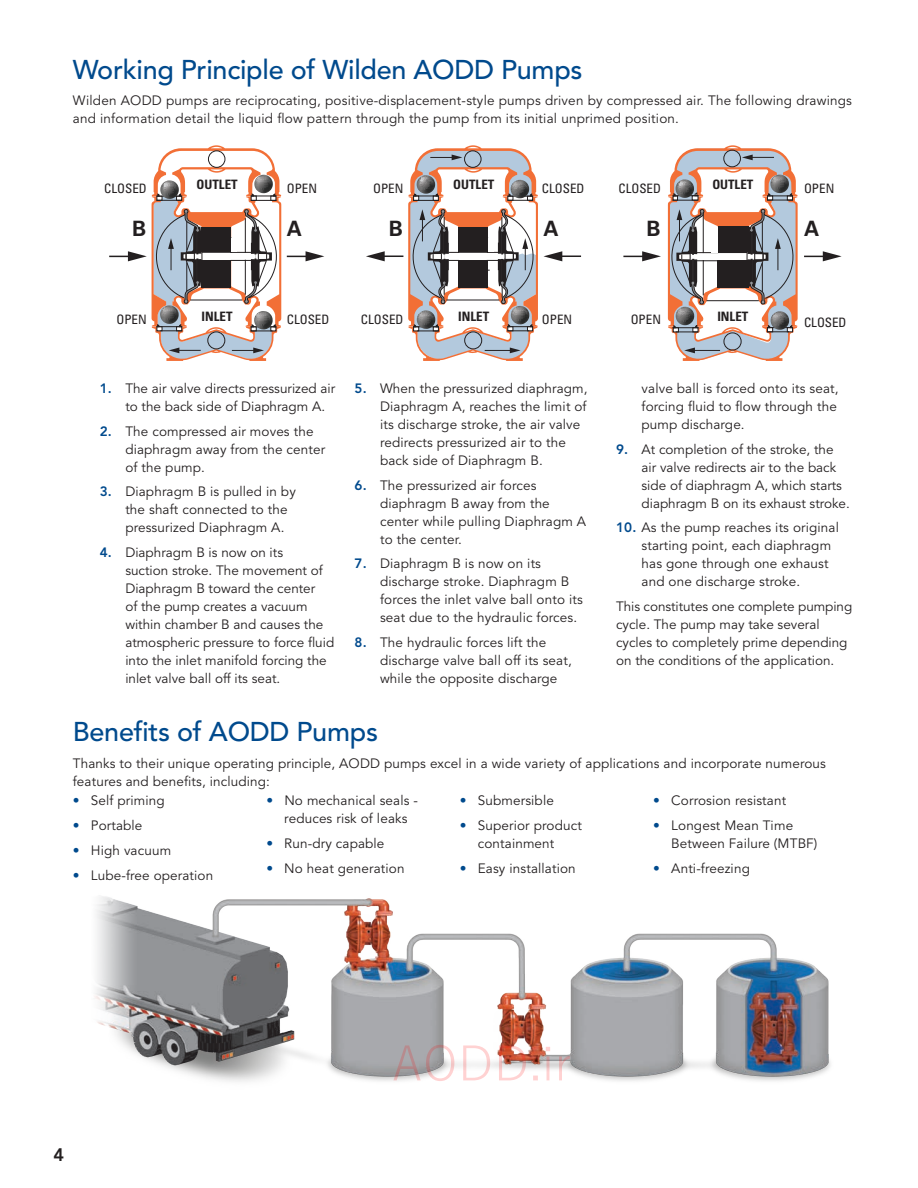
<style>
.page{position:relative;width:918px;height:1188px;background:#fff}
.page>*{position:absolute;margin:0;border:0;box-sizing:border-box;transform-origin:0 0}
.t1{font:500 27px "Avenir";letter-spacing:-.01em;color:#004a8d}
.t2{font:700 21.15px "Univers";color:#231f20}
.t3{font:800 18px "Avenir";color:#231f20}
.t4{font:13.5px/18px "Avenir";letter-spacing:.01em;color:#231f20}
.t5{font:condensed 12.9px "Univers";color:#231f20}
.t6{font:700 condensed 12.9px "Univers";color:#231f20}
.s1{font-weight:800;color:#004a8d}
.s2{color:#004a8d}
</style>
<div class="page">
<img style="left:94px;top:896px;width:737px;height:186px">
<svg style="left:109px;top:145px;width:215px;height:216px"></svg>
<svg style="left:366px;top:145px;width:215px;height:216px"></svg>
<svg style="left:623px;top:145px;width:219px;height:216px"></svg>
<svg style="left:393px;top:1045px;width:61px;height:36px"></svg>
<svg style="left:463px;top:1045px;width:27px;height:35px"></svg>
<svg style="left:499px;top:1045px;width:27px;height:35px"></svg>
<svg style="left:533px;top:1076px;width:5px;height:4px"></svg>
<svg style="left:546px;top:1047px;width:4px;height:33px"></svg>
<svg style="left:559px;top:1056px;width:11px;height:24px"></svg>
<h1 class="t1" style="left:73px;top:54px;width:511px">Working Principle of Wilden AODD Pumps</h1>
<p class="t4" style="left:73px;top:92px;width:781px">Wilden AODD pumps are reciprocating, positive-displacement-style pumps driven by compressed air. The following drawings and information detail the liquid flow pattern through the pump from its initial unprimed position.</p>
<p class="t5" style="left:101px;top:180px;width:44px">CLOSED</p>
<p class="t5" style="left:104px;top:180px;width:44px">CLOSED</p>
<p class="t6" style="left:193px;top:176px;width:43px">OUTLET</p>
<p class="t6" style="left:197px;top:176px;width:43px">OUTLET</p>
<p class="t5" style="left:283px;top:180px;width:32px">OPEN</p>
<p class="t5" style="left:287px;top:180px;width:32px">OPEN</p>
<p class="t5" style="left:373px;top:180px;width:32px">OPEN</p>
<p class="t5" style="left:376px;top:180px;width:32px">OPEN</p>
<p class="t6" style="left:453px;top:176px;width:43px">OUTLET</p>
<p class="t5" style="left:542px;top:180px;width:44px">CLOSED</p>
<p class="t6" style="left:456px;top:176px;width:43px">OUTLET</p>
<p class="t5" style="left:545px;top:180px;width:44px">CLOSED</p>
<p class="t6" style="left:712px;top:176px;width:43px">OUTLET</p>
<p class="t6" style="left:716px;top:176px;width:43px">OUTLET</p>
<p class="t5" style="left:618px;top:180px;width:44px">CLOSED</p>
<p class="t5" style="left:804px;top:180px;width:32px">OPEN</p>
<p class="t5" style="left:622px;top:180px;width:44px">CLOSED</p>
<p class="t5" style="left:808px;top:180px;width:32px">OPEN</p>
<h2 class="t2" style="left:129px;top:217px;width:16px">B</h2>
<h2 class="t2" style="left:283px;top:217px;width:17px">A</h2>
<h2 class="t2" style="left:132px;top:217px;width:16px">B</h2>
<h2 class="t2" style="left:287px;top:217px;width:17px">A</h2>
<h2 class="t2" style="left:388px;top:217px;width:16px">B</h2>
<h2 class="t2" style="left:543px;top:217px;width:17px">A</h2>
<h2 class="t2" style="left:392px;top:217px;width:16px">B</h2>
<h2 class="t2" style="left:547px;top:217px;width:17px">A</h2>
<h2 class="t2" style="left:646px;top:217px;width:16px">B</h2>
<h2 class="t2" style="left:804px;top:217px;width:17px">A</h2>
<h2 class="t2" style="left:650px;top:217px;width:16px">B</h2>
<h2 class="t2" style="left:808px;top:217px;width:17px">A</h2>
<p class="t6" style="left:198px;top:309px;width:32px">INLET</p>
<p class="t6" style="left:202px;top:309px;width:32px">INLET</p>
<p class="t5" style="left:113px;top:311px;width:32px">OPEN</p>
<p class="t5" style="left:283px;top:311px;width:44px">CLOSED</p>
<p class="t5" style="left:117px;top:311px;width:32px">OPEN</p>
<p class="t5" style="left:287px;top:311px;width:44px">CLOSED</p>
<p class="t6" style="left:458px;top:309px;width:32px">INLET</p>
<p class="t6" style="left:461px;top:309px;width:32px">INLET</p>
<p class="t5" style="left:360px;top:311px;width:44px">CLOSED</p>
<p class="t5" style="left:542px;top:311px;width:32px">OPEN</p>
<p class="t5" style="left:364px;top:311px;width:44px">CLOSED</p>
<p class="t5" style="left:545px;top:311px;width:32px">OPEN</p>
<p class="t5" style="left:631px;top:311px;width:32px">OPEN</p>
<p class="t6" style="left:717px;top:309px;width:32px">INLET</p>
<p class="t5" style="left:634px;top:311px;width:32px">OPEN</p>
<p class="t6" style="left:721px;top:309px;width:32px">INLET</p>
<p class="t5" style="left:804px;top:314px;width:44px">CLOSED</p>
<p class="t5" style="left:808px;top:314px;width:44px">CLOSED</p>
<p class="t4" style="left:125px;top:380px;width:211px;text-indent:-26px"><span class="s1">1.</span> The air valve directs pressurized air to the back side of Diaphragm A.</p>
<p class="t4" style="left:125px;top:422px;width:201px;text-indent:-26px"><span class="s1">2.</span> The compressed air moves the diaphragm away from the center of the pump.</p>
<p class="t4" style="left:125px;top:483px;width:172px;text-indent:-26px"><span class="s1">3.</span> Diaphragm B is pulled in by the shaft connected to the pressurized Diaphragm A.</p>
<p class="t4" style="left:125px;top:544px;width:210px;text-indent:-26px"><span class="s1">4.</span> Diaphragm B is now on its<br>suction stroke. The movement of<br>Diaphragm B toward the center<br>of the pump creates a vacuum within chamber B and causes the atmospheric pressure to force fluid into the inlet manifold forcing the inlet valve ball off its seat.</p>
<p class="t4" style="left:380px;top:380px;width:209px;text-indent:-26px"><span class="s1">5.</span> When the pressurized diaphragm,<br>Diaphragm A, reaches the limit of its discharge stroke, the air valve redirects pressurized air to the back side of Diaphragm B.</p>
<p class="t4" style="left:380px;top:476px;width:208px;text-indent:-26px"><span class="s1">6.</span> The pressurized air forces diaphragm B away from the center while pulling Diaphragm A to the center.</p>
<p class="t4" style="left:380px;top:555px;width:204px;text-indent:-26px"><span class="s1">7.</span> Diaphragm B is now on its discharge stroke. Diaphragm B forces the inlet valve ball onto its seat due to the hydraulic forces.</p>
<p class="t4" style="left:380px;top:634px;width:193px;text-indent:-26px"><span class="s1">8.</span> The hydraulic forces lift the discharge valve ball off its seat, while the opposite discharge</p>
<p class="t4" style="left:642px;top:380px;width:199px">valve ball is forced onto its seat, forcing fluid to flow through the pump discharge.</p>
<p class="t4" style="left:642px;top:440px;width:210px;text-indent:-26px"><span class="s1">9.</span> At completion of the stroke, the air valve redirects air to the back side of diaphragm A, which starts diaphragm B on its exhaust stroke.</p>
<p class="t4" style="left:642px;top:519px;width:199px;text-indent:-26px"><span class="s1">10.</span> As the pump reaches its original starting point, each diaphragm has gone through one exhaust and one discharge stroke.</p>
<p class="t4" style="left:616px;top:598px;width:238px">This constitutes one complete pumping cycle. The pump may take several cycles to completely prime depending on the conditions of the application.</p>
<h1 class="t1" style="left:73px;top:716px;width:307px">Benefits of AODD Pumps</h1>
<p class="t4" style="left:73px;top:754px;width:755px">Thanks to their unique operating principle, AODD pumps excel in a wide variety of applications and incorporate numerous features and benefits, including:</p>
<p class="t4" style="left:73px;top:792px;width:93px"><span class="s2">•</span> Self priming</p>
<p class="t4" style="left:73px;top:817px;width:71px"><span class="s2">•</span> Portable</p>
<p class="t4" style="left:73px;top:842px;width:100px"><span class="s2">•</span> High vacuum</p>
<p class="t4" style="left:73px;top:866px;width:142px"><span class="s2">•</span> Lube-free operation</p>
<p class="t4" style="left:460px;top:792px;width:96px"><span class="s2">•</span> Submersible</p>
<p class="t4" style="left:478px;top:817px;width:105px;text-indent:-18px"><span class="s2">•</span> Superior product containment</p>
<p class="t4" style="left:460px;top:860px;width:117px"><span class="s2">•</span> Easy installation</p>
<p class="t4" style="left:266px;top:792px;width:153px;text-align:center"><span class="s2">•</span> No mechanical seals - reduces risk of leaks</p>
<p class="t4" style="left:266px;top:835px;width:120px"><span class="s2">•</span> Run-dry capable</p>
<p class="t4" style="left:266px;top:860px;width:140px"><span class="s2">•</span> No heat generation</p>
<p class="t4" style="left:653px;top:792px;width:134px"><span class="s2">•</span> Corrosion resistant</p>
<p class="t4" style="left:671px;top:817px;width:148px;text-indent:-18px"><span class="s2">•</span> Longest Mean Time<br>Between Failure (MTBF)</p>
<p class="t4" style="left:653px;top:860px;width:98px"><span class="s2">•</span> Anti-freezing</p>
<h3 class="t3" style="left:54px;top:1144px;width:12px">4</h3>
</div>
